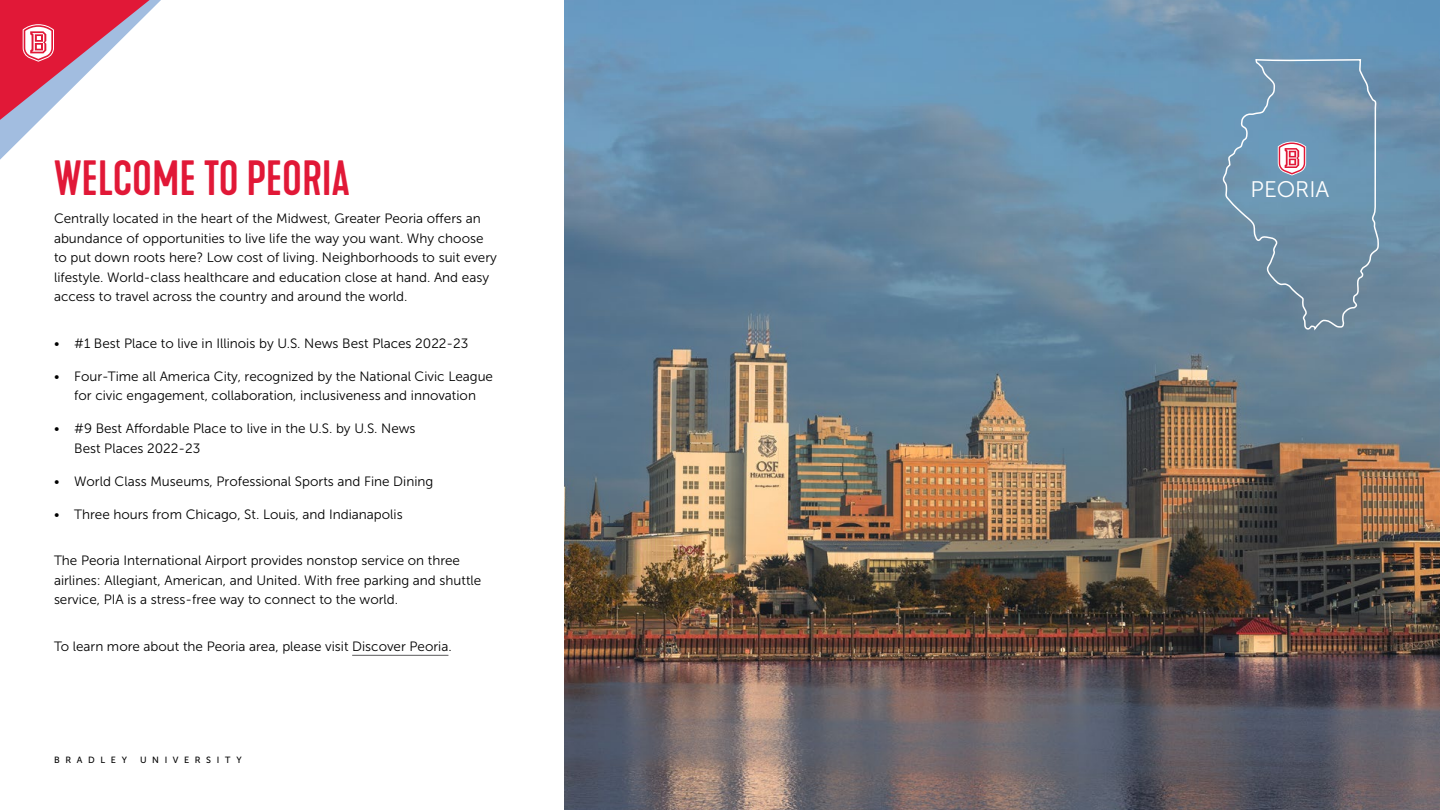
<style>
.page{position:relative;width:1440px;height:810px;background:#fff}
.page>*{position:absolute;margin:0;border:0;box-sizing:border-box;transform-origin:0 0}
.t1{font:500 46.2px "Kapra Neue";color:#e11837}
.t2{font:22.5px "Museo Sans 300";color:#fff}
.t3{font:13.5px/19.5px "Museo Sans 300";color:#000}
.t4{font:9px "Museo Sans 500";letter-spacing:.625em;color:#000}
</style>
<div class="page">
<img style="left:564px;top:0;width:876px;height:810px">
<hr style="left:352px;top:655px;width:96px;height:1px;background:#5a5a5c">
<svg style="left:0;top:0;width:161px;height:160px"></svg>
<svg style="left:1223px;top:58px;width:157px;height:275px;background:#7293ac"></svg>
<h1 class="t1" style="left:54px;top:150px;width:297px">WELCOME TO PEORIA</h1>
<p class="t3" style="left:54px;top:209px;width:444px">Centrally located in the heart of the Midwest, Greater Peoria offers an abundance of opportunities to live life the way you want. Why choose to put down roots here? Low cost of living. Neighborhoods to suit every lifestyle. World-class healthcare and education close at hand. And easy access to travel across the country and around the world.</p>
<p class="t3" style="left:54px;top:333px;width:416px">• #1 Best Place to live in Illinois by U.S. News Best Places 2022-23</p>
<p class="t3" style="left:54px;top:366px;width:440px;text-align:center">• Four-Time all America City, recognized by the National Civic League for civic engagement, collaboration, inclusiveness and innovation</p>
<p class="t3" style="left:74px;top:419px;width:343px;text-indent:-20px">• #9 Best Affordable Place to live in the U.S. by U.S. News<br>Best Places 2022-23</p>
<p class="t3" style="left:54px;top:471px;width:381px">• World Class Museums, Professional Sports and Fine Dining</p>
<p class="t3" style="left:54px;top:504px;width:350px">• Three hours from Chicago, St. Louis, and Indianapolis</p>
<p class="t3" style="left:54px;top:551px;width:429px">The Peoria International Airport provides nonstop service on three airlines: Allegiant, American, and United. With free parking and shuttle service, PIA is a stress-free way to connect to the world.</p>
<p class="t3" style="left:54px;top:636px;width:399px">To learn more about the Peoria area, please visit Discover Peoria.</p>
<p class="t4" style="left:54px;top:755px;width:75px">BRADLEY</p>
<p class="t4" style="left:140px;top:755px;width:103px">UNIVERSITY</p>
<h2 class="t2" style="left:1250px;top:177px;width:80px">PEORIA</h2>
</div>
